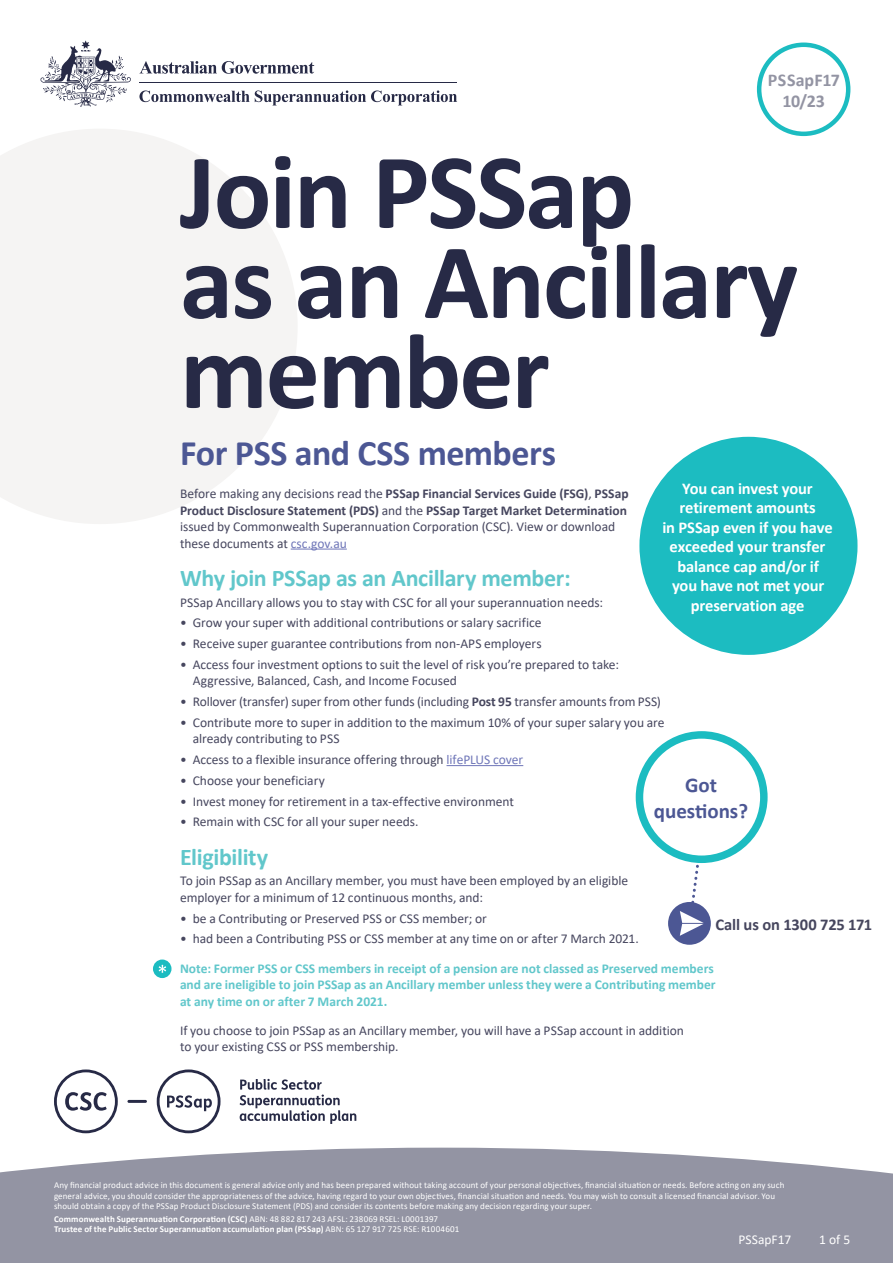
<style>
.page{position:relative;width:893px;height:1263px;background:#fff}
.page>*{position:absolute;margin:0;border:0;box-sizing:border-box;transform-origin:0 0}
._01_H1_Medium{font:700 108px/90px "Calibri";letter-spacing:-.02em;color:#272a46}
._01_Form_Section_heading{font:700 36px "Calibri";letter-spacing:-.015em;color:#4c5794}
._02_H2{font:700 24px "Calibri";letter-spacing:-.015em;color:#61c7cb}
.t1{font:700 21px/25.2px "Calibri";color:#4c5794;text-align:center}
._03_Code_Date{font:700 18px "Calibri";letter-spacing:.01em;color:#9394a3}
._03_Code_Date-2{font:700 18px "Calibri";letter-spacing:-.01em;color:#9394a3}
._08_Breakout_Body{font:700 16.5px/19.5px "Calibri";letter-spacing:-.01em;color:#fff;text-align:center}
._08_Body_Text{font:700 16.5px "Calibri";letter-spacing:-.01em;color:#46465e}
._08_Body_Text-2{font:13.5px/16.5px "Calibri";letter-spacing:-.005em;color:#46465e}
._08_Body_Text-3{font:700 13.5px/16.5px "Calibri";color:#61c7cb}
._09_Body_Bullets_wide_column_lvl1{font:13.5px/16.5px "Calibri";letter-spacing:-.005em;color:#46465e}
.t2{font:13.5px "Calibri";color:#fff}
.t3{font:9px/10.5px "Calibri";letter-spacing:.01em;color:#fff}
.t4{font:700 9px/10.5px "Calibri";letter-spacing:.015em;color:#fff}
.s1{font-weight:700}
.s2{color:#6f76b8}
.s3{font-weight:400}
</style>
<div class="page">
<svg style="left:0;top:1148px;width:893px;height:115px;background:#9a9ba9"></svg>
<svg style="left:40px;top:40px;width:91px;height:67px"></svg>
<hr style="left:139px;top:82px;width:318px;height:1px;background:#272a46">
<svg style="left:139px;top:90px;width:318px;height:15px"></svg>
<svg style="left:139px;top:61px;width:175px;height:13px"></svg>
<hr style="left:127px;top:1100px;width:20px;height:3px;background:#272a46">
<svg style="left:54px;top:1069px;width:64px;height:64px"></svg>
<svg style="left:240px;top:1079px;width:116px;height:45px"></svg>
<svg style="left:157px;top:1069px;width:63px;height:64px"></svg>
<svg style="left:0;top:129px;width:297px;height:395px;fill:#f5f4f3"></svg>
<div style="left:639px;top:437px;width:218px;height:218px;background:#1cbcc1;border-radius:50%"></div>
<div style="left:757px;top:43px;width:93px;height:93px;border:4px solid #1cbcc1;border-radius:50%"></div>
<hr style="left:291px;top:549px;width:56px;height:1px;background:#6f76b8">
<hr style="left:446px;top:765px;width:77px;height:1px;background:#6f76b8">
<div style="left:153px;top:959px;width:18px;height:19px;background:#1cbcc1;border-radius:50%"></div>
<svg style="left:159px;top:965px;width:7px;height:8px"></svg>
<div style="left:636px;top:731px;width:132px;height:132px;border:8px solid #1cbcc1;border-radius:50%"></div>
<div style="left:668px;top:902px;width:43px;height:43px;background:#4c5794;border-radius:50%"></div>
<svg style="left:680px;top:850px;width:31px;height:86px"></svg>
<p class="_03_Code_Date" style="left:768px;top:67px;width:74px">PSSapF17</p>
<p class="_03_Code_Date-2" style="left:782px;top:88px;width:44px">10/23</p>
<p class="_01_H1_Medium" style="left:180px;top:145px;width:620px">Join PSSap<br>as an Ancillary member</p>
<p class="_01_Form_Section_heading" style="left:180px;top:427px;width:378px">For PSS and CSS members</p>
<p class="_08_Body_Text-2" style="left:180px;top:485px;width:450px">Before making any decisions read the <span class="s1">PSSap Financial Services Guide (FSG)</span>, <span class="s1">PSSap Product Disclosure Statement (PDS)</span> and the <span class="s1">PSSap Target Market Determination </span>issued by Commonwealth Superannuation Corporation (CSC). View or download these documents at <span class="s2">csc.gov.au</span></p>
<p class="_02_H2" style="left:180px;top:561px;width:392px">Why join PSSap as an Ancillary member:</p>
<p class="_08_Body_Text-2" style="left:180px;top:593px;width:425px">PSSap Ancillary allows you to stay with CSC for all your superannuation needs:</p>
<p class="_08_Body_Text-2" style="left:180px;top:614px;width:363px">• Grow your super with additional contributions or salary sacrifice</p>
<p class="_08_Body_Text-2" style="left:180px;top:635px;width:363px">• Receive super guarantee contributions from non-APS employers</p>
<p class="_08_Body_Text-2" style="left:193px;top:656px;width:428px;text-indent:-13px">• Access four investment options to suit the level of risk you’re prepared to take:<br>Aggressive, Balanced, Cash, and Income Focused</p>
<p class="_08_Body_Text-2" style="left:180px;top:693px;width:482px">• Rollover (transfer) super from other funds (including <span class="s1">Post 95</span> transfer amounts from PSS)</p>
<p class="_08_Body_Text-2" style="left:193px;top:714px;width:473px;text-indent:-13px">• Contribute more to super in addition to the maximum 10% of your super salary you are already contributing to PSS</p>
<p class="_08_Body_Text-2" style="left:180px;top:751px;width:345px">• Access to a flexible insurance offering through <span class="s2">lifePLUS cover</span></p>
<p class="_08_Body_Text-2" style="left:180px;top:772px;width:146px">• Choose your beneficiary</p>
<p class="_08_Body_Text-2" style="left:180px;top:792px;width:335px">• Invest money for retirement in a tax-effective environment</p>
<p class="_08_Body_Text-2" style="left:180px;top:813px;width:240px">• Remain with CSC for all your super needs.</p>
<p class="_02_H2" style="left:180px;top:840px;width:90px">Eligibility</p>
<p class="_09_Body_Bullets_wide_column_lvl1" style="left:180px;top:872px;width:450px">To join PSSap as an Ancillary member, you must have been employed by an eligible employer for a minimum of 12 continuous months, and:</p>
<p class="_08_Body_Text-2" style="left:180px;top:909px;width:308px">• be a Contributing or Preserved PSS or CSS member; or</p>
<p class="_08_Body_Text-2" style="left:180px;top:930px;width:460px">• had been a Contributing PSS or CSS member at any time on or after 7 March 2021.</p>
<p class="_08_Body_Text-3" style="left:180px;top:960px;width:537px">Note: Former PSS or CSS members in receipt of a pension are not classed as Preserved members and are ineligible to join PSSap as an Ancillary member unless they were a Contributing member at any time on or after 7 March 2021.</p>
<p class="_08_Body_Text-2" style="left:180px;top:1022px;width:506px">If you choose to join PSSap as an Ancillary member, you will have a PSSap account in addition to your existing CSS or PSS membership.</p>
<p class="_08_Breakout_Body" style="left:662px;top:478px;width:172px">You can invest your retirement amounts<br>in PSSap even if you have exceeded your transfer balance cap and/or if you have not met your preservation age</p>
<p class="t1" style="left:654px;top:772px;width:96px">Got questions?</p>
<p class="_08_Body_Text" style="left:715px;top:912px;width:158px">Call us on 1300 725 171</p>
<p class="t3" style="left:54px;top:1180px;width:732px">Any financial product advice in this document is general advice only and has been prepared without taking account of your personal objectives, financial situation or needs. Before acting on any such general advice, you should consider the appropriateness of the advice, having regard to your own objectives, financial situation and needs. You may wish to consult a licensed financial advisor. You should obtain a copy of the PSSap Product Disclosure Statement (PDS) and consider its contents before making any decision regarding your super.</p>
<p class="t4" style="left:54px;top:1213px;width:407px">Commonwealth Superannuation Corporation (CSC) <span class="s3">ABN: 48 882 817 243 AFSL: 238069 RSEL: L0001397<br></span>Trustee of the Public Sector Superannuation accumulation plan (PSSap) <span class="s3">ABN: 65 127 917 725 RSE: R1004601</span></p>
<p class="t2" style="left:739px;top:1230px;width:54px">PSSapF17</p>
<p class="t2" style="left:819px;top:1230px;width:33px">1 of 5</p>
</div>
